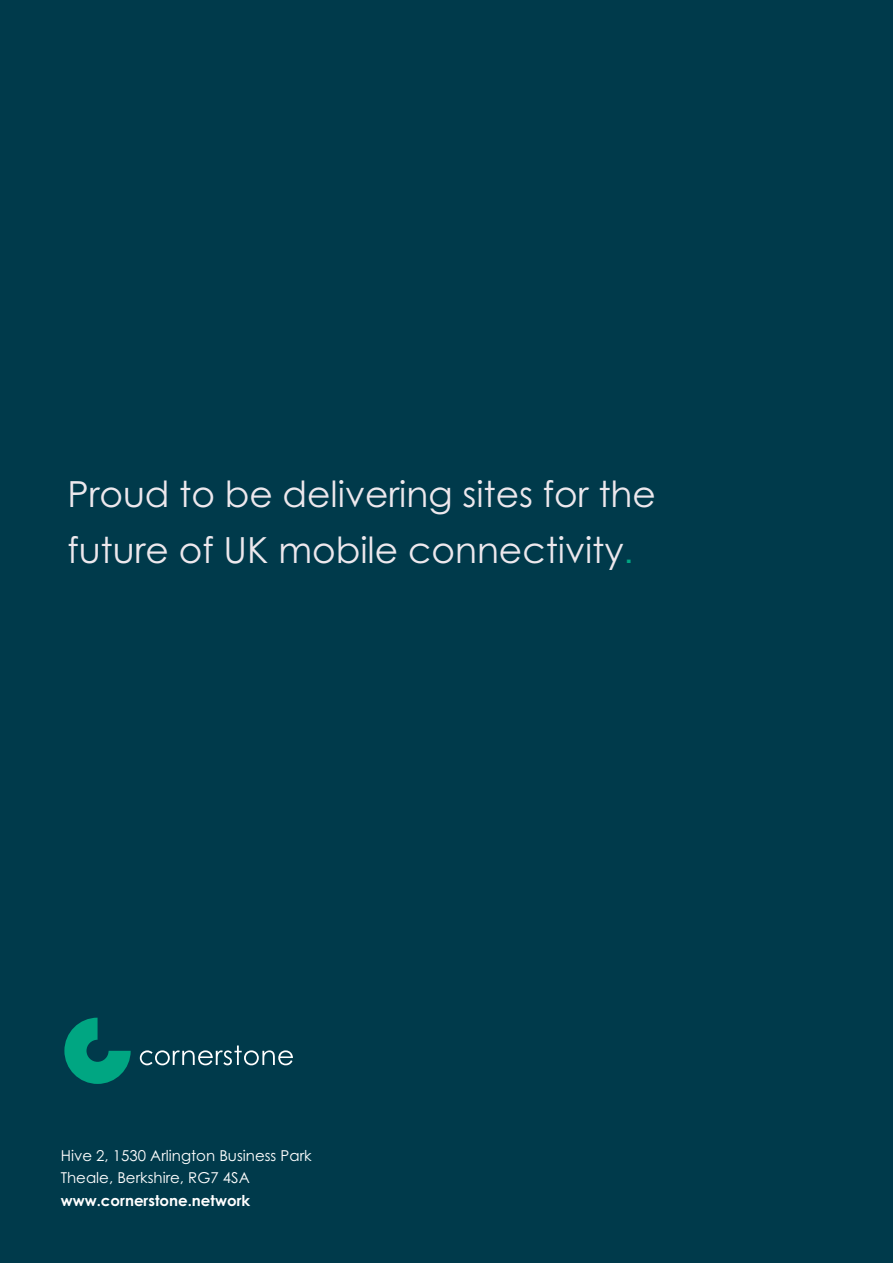
<style>
.page{position:relative;width:893px;height:1263px;background:#003a4b}
.page>*{position:absolute;margin:0;border:0;box-sizing:border-box;transform-origin:0 0}
.t1{font:36px/55.5px "Century Gothic Pro";color:#ede8ed}
.t2{font:15px/22.2px "Century Gothic Pro";color:#fff}
.t3{font:700 15px "Century Gothic Pro";color:#fff}
.s1{font-family:"Arial";color:#00a682}
</style>
<div class="page">
<svg style="left:64px;top:1018px;width:67px;height:66px"></svg>
<svg style="left:140px;top:1045px;width:153px;height:20px"></svg>
<p class="t1" style="left:67px;top:466px;width:590px">Proud to be delivering sites for the future of UK mobile connectivity<span class="s1">.</span></p>
<p class="t2" style="left:61px;top:1144px;width:252px">Hive 2, 1530 Arlington Business Park<br>Theale, Berkshire, RG7 4SA</p>
<p class="t3" style="left:61px;top:1191px;width:191px">www.cornerstone.network</p>
</div>
